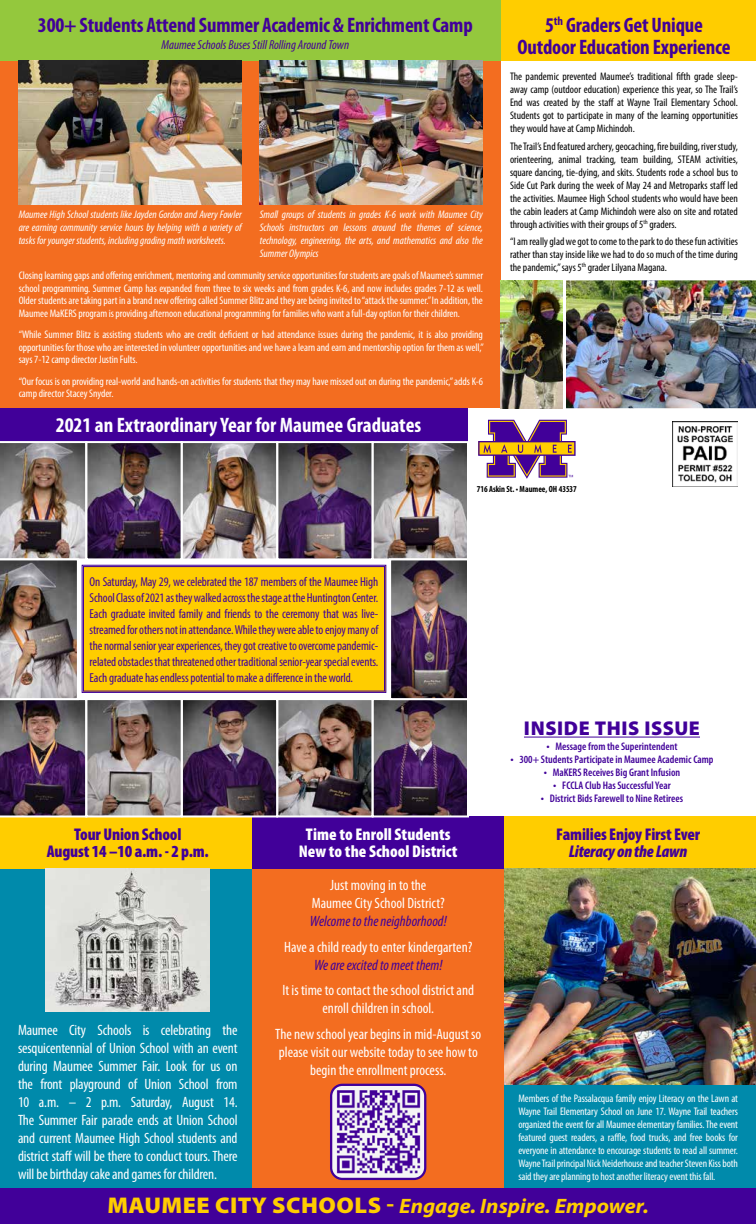
<style>
.page{position:relative;width:756px;height:1224px;background:#fff}
.page>*{position:absolute;margin:0;border:0;box-sizing:border-box;transform-origin:0 0}
.t1{font:700 condensed 21px/22px "Myriad Pro";letter-spacing:-.01em;color:#410099;text-align:center}
.t2{font:700 condensed 21px "Myriad Pro";color:#fff}
.t3{font:italic 700 20.9px "Myriad Pro";color:#ffcd00;scale:1.05 1}
.t4{font:900 20px "Myriad Pro";letter-spacing:.03em;color:#410099}
.t5{font:900 condensed 17px/17px "Myriad Pro";letter-spacing:-.01em;color:#410099;text-align:center}
.t6{font:900 condensed 17px/17px "Myriad Pro";color:#fff;text-align:center}
.t7{font:italic 900 condensed 17px "Myriad Pro";letter-spacing:-.01em;color:#410099}
.t8{font:condensed 15px/18px "Myriad Pro";color:#fff;text-align:center}
.t9{font:italic condensed 15px "Myriad Pro";color:#410099}
.t10{font:condensed 13px/16px "Myriad Pro";letter-spacing:-.01em;color:#410099;text-align:justify}
.t11{font:italic condensed 13px "Myriad Pro";color:#410099}
.t12{font:condensed 11px/13px "Myriad Pro";letter-spacing:-.005em;color:#fff;text-align:justify}
.t13{font:condensed 11px/13px "Myriad Pro";color:#000;text-align:justify}
.t14{font:italic condensed 11px/13px "Myriad Pro";color:#fff;text-align:justify}
.t15{font:600 condensed 11px "Myriad Pro";color:#410099}
.t16{font:700 condensed 9px "Myriad Pro";color:#000;scale:.95 1}
.s1{font-size:12px}
.s2{font-weight:900;font-style:normal;font-size:22.8px}
.s3{font-style:normal;font-size:22.8px}
</style>
<div class="page">
<div style="left:87px;top:565px;width:300px;height:128px;background:#ffcd00"></div>
<div style="left:83px;top:566px;width:302px;height:125px;border:1px solid #410099"></div>
<div style="left:0;top:60px;width:501px;height:348px;background:#f36d20"></div>
<div style="left:0;top:869px;width:252px;height:319px;background:#008aab"></div>
<div style="left:0;top:1188px;width:756px;height:36px;background:#410099"></div>
<svg style="left:478px;top:420px;width:98px;height:59px"></svg>
<hr style="left:524px;top:737px;width:176px;height:1px;background:#410099">
<div style="left:252px;top:865px;width:252px;height:323px;background:#f36d20"></div>
<div style="left:252px;top:816px;width:252px;height:53px;background:#410099"></div>
<div style="left:0;top:408px;width:468px;height:34px;background:#410099"></div>
<img style="left:673px;top:421px;width:65px;height:65px">
<div style="left:0;top:816px;width:252px;height:53px;background:#ffcd00"></div>
<img style="left:46px;top:869px;width:164px;height:143px">
<div style="left:504px;top:1084px;width:252px;height:104px;background:#008aab"></div>
<div style="left:504px;top:816px;width:252px;height:53px;background:#ffcd00"></div>
<img style="left:504px;top:869px;width:252px;height:215px">
<div style="left:0;top:0;width:501px;height:60px;background:#94c83d"></div>
<div style="left:501px;top:0;width:255px;height:60px;background:#ffcd00"></div>
<img style="left:18px;top:60px;width:224px;height:144px">
<img style="left:260px;top:60px;width:223px;height:144px">
<img style="left:333px;top:1086px;width:91px;height:91px">
<div style="left:330px;top:1084px;width:96px;height:96px;border:2px solid #410099;border-radius:11px"></div>
<img style="left:88px;top:444px;width:378px;height:113px">
<div style="left:276px;top:441px;width:98px;height:119px;border:2px solid #fff"></div>
<div style="left:85px;top:441px;width:98px;height:119px;border:2px solid #fff"></div>
<div style="left:181px;top:441px;width:97px;height:119px;border:2px solid #fff"></div>
<div style="left:372px;top:441px;width:97px;height:119px;border:2px solid #fff"></div>
<img style="left:88px;top:701px;width:378px;height:113px">
<div style="left:276px;top:698px;width:98px;height:119px;border:2px solid #fff"></div>
<div style="left:181px;top:698px;width:97px;height:119px;border:2px solid #fff"></div>
<div style="left:85px;top:698px;width:98px;height:119px;border:2px solid #fff"></div>
<div style="left:372px;top:698px;width:97px;height:119px;border:2px solid #fff"></div>
<img style="left:392px;top:561px;width:74px;height:136px">
<div style="left:389px;top:558px;width:80px;height:142px;border:2px solid #fff"></div>
<img style="left:0;top:441px;width:87px;height:376px">
<img style="left:501px;top:280px;width:60px;height:128px">
<img style="left:561px;top:280px;width:195px;height:129px">
<h1 class="t1" style="left:38px;top:14px;width:436px">300+ Students Attend Summer Academic &amp; Enrichment Camp</h1>
<p class="t11" style="left:162px;top:37px;width:189px">Maumee Schools Buses Still Rolling Around Town</p>
<p class="t14" style="left:19px;top:207px;width:225px">Maumee High School students like Jayden Gordon and Avery Fowler are earning community service hours by helping with a variety of tasks for younger students, including grading math worksheets.</p>
<p class="t14" style="left:260px;top:207px;width:225px">Small groups of students in grades K-6 work with Maumee City Schools instructors on lessons around the themes of science, technology, engineering, the arts, and mathematics and also the Summer Olympics</p>
<p class="t12" style="left:19px;top:269px;width:466px;line-height:12.5px">Closing learning gaps and offering enrichment, mentoring and community service opportunities for students are goals of Maumee’s summer school programming. Summer Camp has expanded from three to six weeks and from grades K-6, and now includes grades 7-12 as well.<br>Older students are taking part in a brand new offering called Summer Blitz and they are being invited to “attack the summer.” In addition, the Maumee MaKERS program is providing afternoon educational programming for families who want a full-day option for their children.</p>
<p class="t12" style="left:19px;top:328px;width:467px;line-height:12.5px">“While Summer Blitz is assisting students who are credit deficient or had attendance issues during the pandemic, it is also providing opportunities for those who are interested in volunteer opportunities and we have a learn and earn and mentorship option for them as well,” says 7-12 camp director Justin Fults.</p>
<p class="t12" style="left:19px;top:375px;width:466px;line-height:12.5px">“Our focus is on providing real-world and hands-on activities for students that they may have missed out on during the pandemic,” adds K-6 camp director Stacey Snyder.</p>
<h1 class="t2" style="left:56px;top:411px;width:367px">2021 an Extraordinary Year for Maumee Graduates</h1>
<h1 class="t1" style="left:517px;top:14px;width:215px">5<sup>th</sup> Graders Get Unique<br>Outdoor Education Experience</h1>
<p class="t13" style="left:510px;top:70px;width:230px">The pandemic prevented Maumee’s traditional fifth grade sleep&shy;away camp (outdoor education) experience this year, so The Trail’s End was created by the staff at Wayne Trail Elementary School.<br>Students got to participate in many of the learning opportunities they would have at Camp Michindoh.</p>
<p class="t13" style="left:510px;top:139px;width:230px">The Trail’s End featured archery, geocaching, fire building, river study, orienteering, animal tracking, team building, STEAM activities, square dancing, tie-dying, and skits. Students rode a school bus to Side Cut Park during the week of May 24 and Metroparks staff led the activities. Maumee High School students who would have been the cabin leaders at Camp Michindoh were also on site and rotated through activities with their groups of 5<sup>th</sup> graders.</p>
<p class="t13" style="left:510px;top:235px;width:230px">“I am really glad we got to come to the park to do these fun activities rather than stay inside like we had to do so much of the time during the pandemic,” says 5<sup>th</sup> grader Lilyana Magana.</p>
<p class="t10" style="left:90px;top:573px;width:290px">On Saturday, May 29, we celebrated the 187 members of the Maumee High School Class of 2021 as they walked across the stage at the Huntington Center.<br>Each graduate invited family and friends to the ceremony that was live&shy;streamed for others not in attendance. While they were able to enjoy many of the normal senior year experiences, they got creative to overcome pandemic&shy;related obstacles that threatened other traditional senior-year special events.<br>Each graduate has endless potential to make a difference in the world.</p>
<p class="t16" style="left:477px;top:483px;width:107px">716 Askin St. • Maumee, OH 43537</p>
<h3 class="t4" style="left:524px;top:715px;width:178px">INSIDE THIS ISSUE</h3>
<p class="t15" style="left:546px;top:740px;width:133px"><span class="s1">•</span> Message from the Superintendent</p>
<p class="t15" style="left:510px;top:753px;width:205px"><span class="s1">•</span> 300+ Students Participate in Maumee Academic Camp</p>
<p class="t15" style="left:544px;top:766px;width:138px"><span class="s1">•</span> MaKERS Receives Big Grant Infusion</p>
<p class="t15" style="left:553px;top:779px;width:119px"><span class="s1">•</span> FCCLA Club Has Successful Year</p>
<p class="t15" style="left:541px;top:792px;width:144px"><span class="s1">•</span> District Bids Farewell to Nine Retirees</p>
<h3 class="t5" style="left:47px;top:826px;width:164px">Tour Union School<br>August 14 –10 a.m. - 2 p.m.</h3>
<p class="t8" style="left:18px;top:1021px;width:221px;text-align:justify">Maumee City Schools is celebrating the sesquicentennial of Union School with an event during Maumee Summer Fair. Look for us on the front playground of Union School from 10 a.m. – 2 p.m. Saturday, August 14.<br>The Summer Fair parade ends at Union School and current Maumee High School students and district staff will be there to conduct tours. There will be birthday cake and games for children.</p>
<h3 class="t6" style="left:299px;top:826px;width:160px">Time to Enroll Students<br>New to the School District</h3>
<h3 class="t8" style="left:312px;top:876px;width:134px">Just moving in to the<br>Maumee City School District?</h3>
<h3 class="t9" style="left:310px;top:912px;width:138px">Welcome to the neighborhood!</h3>
<h3 class="t8" style="left:284px;top:938px;width:190px">Have a child ready to enter kindergarten?</h3>
<h3 class="t9" style="left:314px;top:956px;width:130px">We are excited to meet them!</h3>
<h3 class="t8" style="left:282px;top:981px;width:193px">It is time to contact the school district and enroll children in school.</h3>
<h3 class="t8" style="left:275px;top:1025px;width:208px">The new school year begins in mid-August so please visit our website today to see how to begin the enrollment process.</h3>
<h3 class="t5" style="left:556px;top:826px;width:146px">Families Enjoy First Ever</h3>
<h3 class="t7" style="left:569px;top:841px;width:120px">Literacy on the Lawn</h3>
<p class="t12" style="left:518px;top:1092px;width:221px">Members of the Passalacqua family enjoy Literacy on the Lawn at Wayne Trail Elementary School on June 17. Wayne Trail teachers organized the event for all Maumee elementary families. The event featured guest readers, a raffle, food trucks, and free books for everyone in attendance to encourage students to read all summer.<br>Wayne Trail principal Nick Neiderhouse and teacher Steven Kiss both said they are planning to host another literacy event this fall.</p>
<h2 class="t3" style="left:107px;top:1192px;width:517px"><span class="s2">MAUMEE CITY SCHOOLS</span> <span class="s3">-</span> Engage. Inspire. Empower.</h2>
</div>
